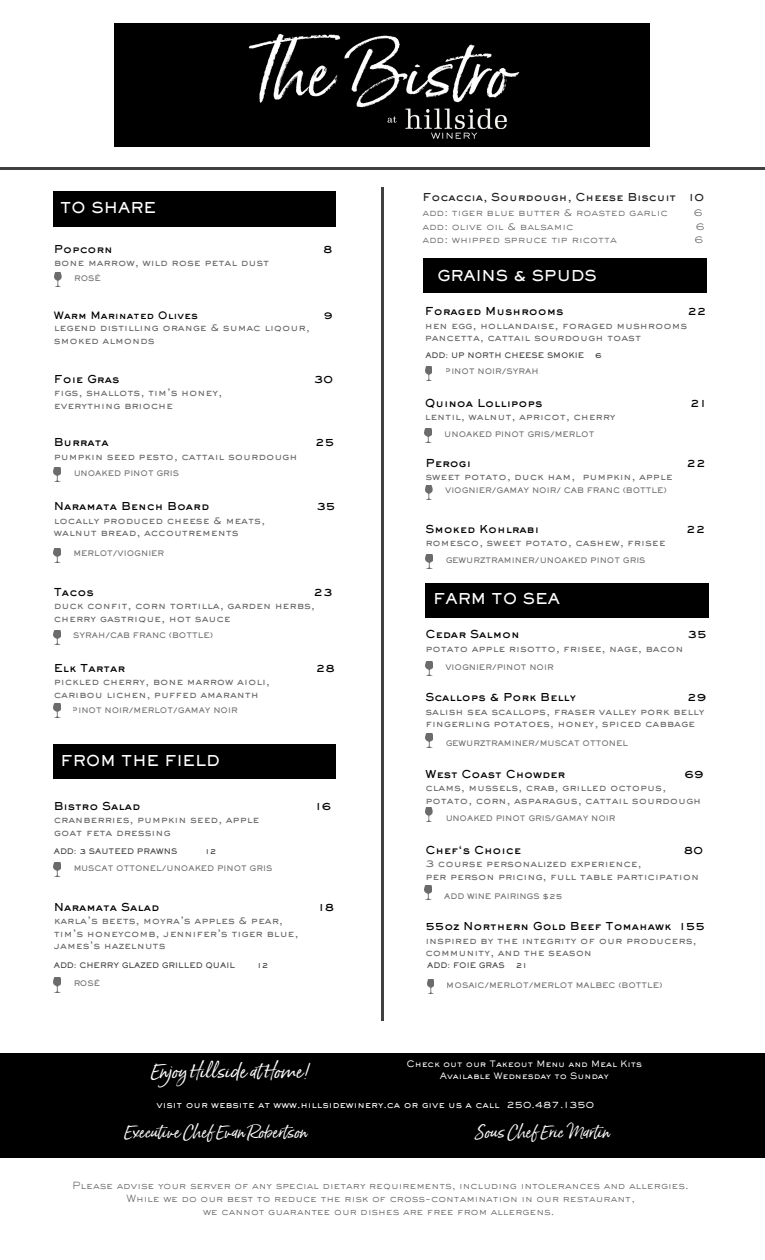
<style>
.page{position:relative;width:765px;height:1260px;background:#fff}
.page>*{position:absolute;margin:0;border:0;box-sizing:border-box;transform-origin:0 0}
.t1{font:18.38px "Born Ready Slanted";color:#fff}
.t2{font:16.25px "Born Ready Slanted";color:#fff}
.t3{font:800 14.75px "Sackers Gothic Std";color:#fff}
.t4{font:800 10.75px "Sackers Gothic Std";color:#000}
.t5{font:800 10.75px "Sackers Gothic Std";color:#222}
.t6{font:800 10.75px "Sackers Gothic Std";color:#080808}
.t7{font:500 10px/12.5px "Sackers Gothic Std";color:#666}
.t8{font:300 10px "Sackers Gothic Std";color:#666}
.t9{font:800 10px "Sackers Gothic Std";color:#000}
.t10{font:300 9.75px "Sackers Gothic Std";color:#666}
.t11{font:500 9.38px "Sackers Gothic Std";color:#fff}
.t12{font:500 8.75px "Sackers Gothic Std";color:#fff}
.t13{font:800 7.5px "Sackers Gothic Std";color:#404040}
.t14{font:800 7.5px "Sackers Gothic Std";color:#000}
</style>
<div class="page">
<img style="left:426px;top:555px;width:6px;height:14px">
<img style="left:426px;top:661px;width:6px;height:14px">
<img style="left:425px;top:366px;width:7px;height:14px">
<div style="left:424px;top:258px;width:283px;height:35px;background:#000"></div>
<img style="left:426px;top:808px;width:6px;height:14px">
<img style="left:426px;top:733px;width:6px;height:14px">
<img style="left:426px;top:485px;width:6px;height:14px">
<img style="left:55px;top:272px;width:6px;height:14px">
<img style="left:54px;top:703px;width:6px;height:14px">
<img style="left:54px;top:630px;width:6px;height:14px">
<img style="left:427px;top:979px;width:7px;height:15px">
<img style="left:425px;top:429px;width:6px;height:14px">
<hr style="left:0;top:168px;width:765px;height:2px;background:#404040">
<hr style="left:381px;top:187px;width:3px;height:834px;background:#404040">
<div style="left:54px;top:745px;width:282px;height:34px;background:#000"></div>
<div style="left:54px;top:192px;width:282px;height:34px;background:#000"></div>
<div style="left:426px;top:583px;width:283px;height:35px;background:#000"></div>
<div style="left:115px;top:23px;width:535px;height:124px;background:#000"></div>
<img style="left:248px;top:33px;width:272px;height:106px">
<div style="left:0;top:1113px;width:765px;height:45px;background:#000"></div>
<div style="left:0;top:1054px;width:765px;height:64px;background:#000"></div>
<img style="left:54px;top:863px;width:6px;height:14px">
<img style="left:54px;top:978px;width:6px;height:14px">
<img style="left:54px;top:468px;width:6px;height:14px">
<img style="left:54px;top:548px;width:6px;height:14px">
<img style="left:425px;top:885px;width:6px;height:15px">
<p class="t3" style="left:60px;top:202px;width:98px">TO SHARE</p>
<p class="t6" style="left:54px;top:245px;width:61px">Popcorn</p>
<p class="t4" style="left:323px;top:245px;width:11px">8</p>
<p class="t7" style="left:54px;top:257px;width:217px">bone marrow, wild rose petal dust</p>
<p class="t13" style="left:74px;top:275px;width:28px">ROSÉ</p>
<p class="t9" style="left:54px;top:311px;width:146px">Warm Marinated Olives</p>
<p class="t9" style="left:324px;top:311px;width:10px">9</p>
<p class="t7" style="left:54px;top:322px;width:257px">legend distilling orange &amp; sumac liqour,</p>
<p class="t7" style="left:54px;top:335px;width:102px">smoked almonds</p>
<p class="t4" style="left:54px;top:375px;width:67px">Foie Gras</p>
<p class="t4" style="left:314px;top:375px;width:21px">30</p>
<p class="t7" style="left:54px;top:387px;width:170px">figs, shallots, tim’s honey,</p>
<p class="t7" style="left:54px;top:400px;width:121px">everything brioche</p>
<p class="t4" style="left:54px;top:438px;width:57px">Burrata</p>
<p class="t4" style="left:315px;top:438px;width:21px">25</p>
<p class="t7" style="left:54px;top:451px;width:245px">pumpkin seed pesto, cattail sourdough</p>
<p class="t13" style="left:73px;top:470px;width:107px">UNOAKED PINOT GRIS</p>
<p class="t4" style="left:54px;top:502px;width:157px">Naramata Bench Board</p>
<p class="t4" style="left:316px;top:502px;width:21px">35</p>
<p class="t7" style="left:54px;top:515px;width:213px">locally produced cheese &amp; meats,</p>
<p class="t7" style="left:54px;top:527px;width:186px">walnut bread, accoutrements</p>
<p class="t13" style="left:73px;top:550px;width:92px">MERLOT/VIOGNIER</p>
<p class="t4" style="left:54px;top:588px;width:41px">Tacos</p>
<p class="t4" style="left:313px;top:588px;width:21px">23</p>
<p class="t7" style="left:54px;top:600px;width:263px">duck confit, corn tortilla, garden herbs, cherry gastrique, hot sauce</p>
<p class="t13" style="left:73px;top:633px;width:141px">SYRAH/CAB FRANC (BOTTLE)</p>
<p class="t4" style="left:54px;top:664px;width:73px">Elk Tartar</p>
<p class="t4" style="left:316px;top:664px;width:21px">28</p>
<p class="t7" style="left:54px;top:676px;width:218px">pickled cherry, bone marrow aioli,</p>
<p class="t7" style="left:54px;top:689px;width:207px">caribou lichen, puffed amaranth</p>
<p class="t13" style="left:72px;top:708px;width:167px">PINOT NOIR/MERLOT/GAMAY NOIR</p>
<p class="t3" style="left:60px;top:755px;width:161px">FROM THE FIELD</p>
<p class="t4" style="left:54px;top:802px;width:88px">Bistro Salad</p>
<p class="t4" style="left:315px;top:802px;width:18px">16</p>
<p class="t7" style="left:54px;top:815px;width:207px">cranberries, pumpkin seed, apple</p>
<p class="t7" style="left:54px;top:827px;width:118px">goat feta dressing</p>
<p class="t14" style="left:54px;top:848px;width:125px">ADD: 3 SAUTEED PRAWNS</p>
<p class="t14" style="left:205px;top:848px;width:13px">12</p>
<p class="t13" style="left:73px;top:865px;width:201px">MUSCAT OTTONEL/UNOAKED PINOT GRIS</p>
<p class="t4" style="left:54px;top:903px;width:107px">Naramata Salad</p>
<p class="t4" style="left:318px;top:903px;width:18px">18</p>
<p class="t7" style="left:54px;top:915px;width:231px">karla’s beets, moyra’s apples &amp; pear,</p>
<p class="t7" style="left:54px;top:928px;width:246px">tim’s honeycomb, jennifer’s tiger blue, james’s hazelnuts</p>
<p class="t14" style="left:54px;top:963px;width:183px">ADD: CHERRY GLAZED GRILLED QUAIL</p>
<p class="t14" style="left:257px;top:963px;width:13px">12</p>
<p class="t13" style="left:73px;top:980px;width:28px">ROSÉ</p>
<p class="t5" style="left:422px;top:193px;width:283px">Focaccia, Sourdough, Cheese Biscuit 10</p>
<p class="t8" style="left:422px;top:209px;width:247px">add: tiger blue butter &amp; roasted garlic</p>
<p class="t8" style="left:694px;top:209px;width:10px">6</p>
<p class="t8" style="left:422px;top:222px;width:153px">add: olive oil &amp; balsamic</p>
<p class="t8" style="left:696px;top:222px;width:10px">6</p>
<p class="t8" style="left:422px;top:235px;width:196px">add: whipped spruce tip ricotta</p>
<p class="t8" style="left:695px;top:235px;width:10px">6</p>
<p class="t3" style="left:437px;top:270px;width:161px">GRAINS &amp; SPUDS</p>
<p class="t4" style="left:425px;top:307px;width:140px">Foraged Mushrooms</p>
<p class="t4" style="left:687px;top:307px;width:21px">22</p>
<p class="t7" style="left:425px;top:320px;width:264px">hen egg, hollandaise, foraged mushrooms</p>
<p class="t7" style="left:425px;top:332px;width:218px">pancetta, cattail sourdough toast</p>
<p class="t14" style="left:425px;top:352px;width:160px">ADD: UP NORTH CHEESE SMOKIE</p>
<p class="t14" style="left:595px;top:352px;width:8px">6</p>
<p class="t13" style="left:445px;top:369px;width:95px">PINOT NOIR/SYRAH</p>
<p class="t4" style="left:425px;top:399px;width:119px">Quinoa Lollipops</p>
<p class="t4" style="left:690px;top:399px;width:18px">21</p>
<p class="t7" style="left:425px;top:411px;width:192px">lentil, walnut, apricot, cherry</p>
<p class="t13" style="left:444px;top:431px;width:152px">UNOAKED PINOT GRIS/MERLOT</p>
<p class="t4" style="left:425px;top:459px;width:47px">Perogi</p>
<p class="t4" style="left:687px;top:459px;width:21px">22</p>
<p class="t7" style="left:425px;top:471px;width:249px">sweet potato, duck ham, pumpkin, apple</p>
<p class="t13" style="left:445px;top:488px;width:223px">VIOGNIER/GAMAY NOIR/ CAB FRANC (BOTTLE)</p>
<p class="t4" style="left:425px;top:524px;width:115px">Smoked Kohlrabi</p>
<p class="t4" style="left:686px;top:524px;width:21px">22</p>
<p class="t7" style="left:425px;top:537px;width:242px">romesco, sweet potato, cashew, frisee</p>
<p class="t13" style="left:445px;top:557px;width:202px">GEWURZTRAMINER/UNOAKED PINOT GRIS</p>
<p class="t3" style="left:433px;top:593px;width:128px">FARM TO SEA</p>
<p class="t4" style="left:425px;top:630px;width:96px">Cedar Salmon</p>
<p class="t4" style="left:687px;top:630px;width:21px">35</p>
<p class="t7" style="left:425px;top:643px;width:260px">potato apple risotto, frisee, nage, bacon</p>
<p class="t4" style="left:425px;top:693px;width:152px">Scallops &amp; Pork Belly</p>
<p class="t4" style="left:687px;top:693px;width:21px">29</p>
<p class="t7" style="left:425px;top:706px;width:281px">salish sea scallops, fraser valley pork belly</p>
<p class="t7" style="left:425px;top:718px;width:271px">fingerling potatoes, honey, spiced cabbage</p>
<p class="t13" style="left:445px;top:664px;width:110px">VIOGNIER/PINOT NOIR</p>
<p class="t13" style="left:445px;top:740px;width:184px">GEWURZTRAMINER/MUSCAT OTTONEL</p>
<p class="t4" style="left:425px;top:770px;width:141px">West Coast Chowder</p>
<p class="t4" style="left:685px;top:770px;width:21px">69</p>
<p class="t7" style="left:425px;top:782px;width:277px">clams, mussels, crab, grilled octopus, potato, corn, asparagus, cattail sourdough</p>
<p class="t4" style="left:425px;top:846px;width:97px">Chef‘s Choice</p>
<p class="t4" style="left:684px;top:846px;width:21px">80</p>
<p class="t7" style="left:425px;top:858px;width:218px">3 course personalized experience,</p>
<p class="t7" style="left:425px;top:871px;width:275px">per person pricing, full table participation</p>
<p class="t13" style="left:445px;top:816px;width:172px">UNOAKED PINOT GRIS/GAMAY NOIR</p>
<p class="t13" style="left:444px;top:893px;width:120px">ADD WINE PAIRINGS $25</p>
<p class="t4" style="left:425px;top:922px;width:281px">55oz Northern Gold Beef Tomahawk 155</p>
<p class="t7" style="left:425px;top:935px;width:273px">inspired by the integrity of our producers, community, and the season</p>
<p class="t14" style="left:427px;top:963px;width:79px">ADD: FOIE GRAS</p>
<p class="t14" style="left:516px;top:963px;width:13px">21</p>
<p class="t13" style="left:447px;top:982px;width:217px">MOSAIC/MERLOT/MERLOT MALBEC (BOTTLE)</p>
<p class="t1" style="left:151px;top:1060px;width:161px">Enjoy Hillside at Home!</p>
<p class="t12" style="left:407px;top:1060px;width:237px">Check out our Takeout Menu and Meal Kits</p>
<p class="t12" style="left:440px;top:1072px;width:171px">Available Wednesday to Sunday</p>
<p class="t11" style="left:157px;top:1101px;width:439px">visit our website at www.hillsidewinery.ca or give us a call 250.487.1350</p>
<p class="t2" style="left:124px;top:1122px;width:185px">Executive Chef Evan Robertson</p>
<p class="t2" style="left:475px;top:1122px;width:137px">Sous Chef Eric Martin</p>
<p class="t10" style="left:72px;top:1182px;width:618px">Please advise your server of any special dietary requirements, including intolerances and allergies.</p>
<p class="t10" style="left:126px;top:1195px;width:510px">While we do our best to reduce the risk of cross-contamination in our restaurant,</p>
<p class="t10" style="left:203px;top:1208px;width:353px">we cannot guarantee our dishes are free from allergens.</p>
</div>
